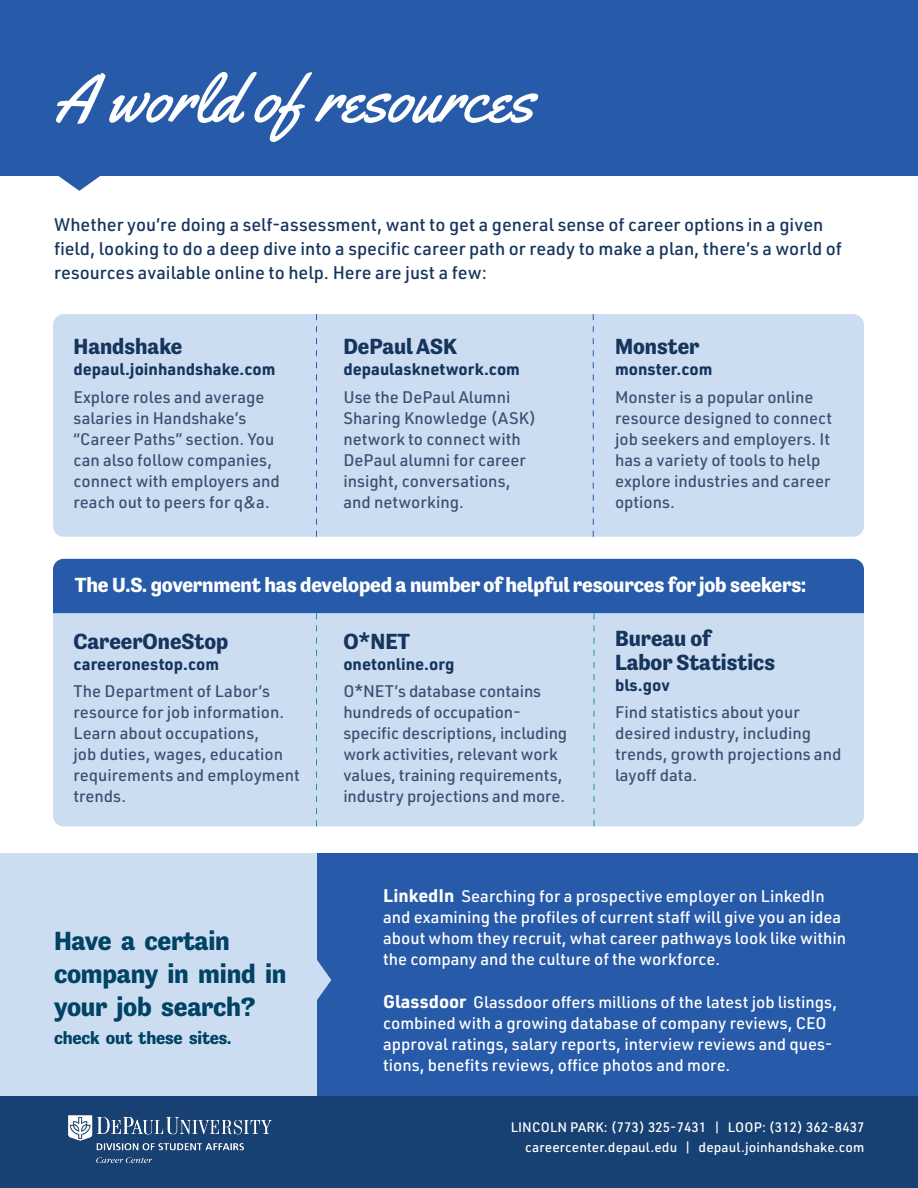
<style>
.page{position:relative;width:918px;height:1188px;background:#fff}
.page>*{position:absolute;margin:0;border:0;box-sizing:border-box;transform-origin:0 0}
.t1{font:67.95px "Yellowtail";color:#fff}
.t2{font:700 27px/33px "Tenso";letter-spacing:-.01em;color:#004363}
.t3{font:700 22.5px/24px "Tenso";color:#16355d}
.t4{font:700 21px "Tenso";letter-spacing:-.01em;color:#fff}
.t5{font:500 18px/24px "URWDIN";color:#16355d}
.t6{font:700 18px "Tenso";letter-spacing:-.01em;color:#004363}
.t7{font:500 16.5px/21px "URWDIN";color:#404f71}
.t8{font:500 16.5px/21px "URWDIN";color:#fff}
.t9{font:700 16.5px "URWDIN";color:#16355d}
.t10{font:500 13.5px/19.2px "URWDIN";letter-spacing:.01em;color:#fff;text-align:right}
.s1{font-weight:700;font-size:18px}
</style>
<div class="page">
<div style="left:53px;top:314px;width:811px;height:223px;background:#ccddf2;border-radius:11px"></div>
<div style="left:53px;top:559px;width:811px;height:267px;background:#ccddf2;border-radius:11px"></div>
<div style="left:53px;top:559px;width:811px;height:54px;background:#275ba9"></div>
<div style="left:0;top:853px;width:918px;height:254px;background:#275ba9"></div>
<div style="left:0;top:853px;width:317px;height:254px;background:#ccddf2"></div>
<svg style="left:58px;top:176px;width:42px;height:15px"></svg>
<div style="left:0;top:0;width:918px;height:176px;background:#275ba9"></div>
<svg style="left:316px;top:613px;width:1px;height:213px"></svg>
<svg style="left:594px;top:613px;width:1px;height:213px"></svg>
<svg style="left:317px;top:960px;width:14px;height:40px"></svg>
<svg style="left:316px;top:314px;width:1px;height:223px"></svg>
<svg style="left:593px;top:314px;width:1px;height:223px"></svg>
<div style="left:0;top:1096px;width:918px;height:92px;background:#184173"></div>
<img style="left:68px;top:1115px;width:204px;height:49px">
<h1 class="t1" style="left:54px;top:56px;width:482px">A world of resources</h1>
<p class="t5" style="left:54px;top:212px;width:790px">Whether you’re doing a self-assessment, want to get a general sense of career options in a given field, looking to do a deep dive into a specific career path or ready to make a plan, there’s a world of resources available online to help. Here are just a few:</p>
<h3 class="t3" style="left:73px;top:334px;width:110px">Handshake</h3>
<p class="t9" style="left:73px;top:357px;width:204px">depaul.joinhandshake.com</p>
<p class="t7" style="left:73px;top:386px;width:208px">Explore roles and average salaries in Handshake’s “Career Paths” section. You can also follow companies, connect with employers and reach out to peers for q&amp;a.</p>
<h3 class="t3" style="left:343px;top:334px;width:115px">DePaul ASK</h3>
<p class="t9" style="left:343px;top:357px;width:178px">depaulasknetwork.com</p>
<p class="t7" style="left:343px;top:386px;width:195px">Use the DePaul Alumni<br>Sharing Knowledge (ASK) network to connect with<br>DePaul alumni for career insight, conversations, and networking.</p>
<h3 class="t3" style="left:615px;top:334px;width:86px">Monster</h3>
<p class="t9" style="left:615px;top:357px;width:99px">monster.com</p>
<p class="t7" style="left:615px;top:386px;width:219px">Monster is a popular online resource designed to connect job seekers and employers. It has a variety of tools to help explore industries and career options.</p>
<p class="t4" style="left:75px;top:573px;width:733px">The U.S. government has developed a number of helpful resources for job seekers:</p>
<h3 class="t3" style="left:73px;top:629px;width:156px">CareerOneStop</h3>
<p class="t9" style="left:73px;top:653px;width:147px">careeronestop.com</p>
<h3 class="t3" style="left:343px;top:629px;width:68px">O*NET</h3>
<p class="t9" style="left:343px;top:653px;width:113px">onetonline.org</p>
<p class="t7" style="left:73px;top:680px;width:228px">The Department of Labor’s resource for job information.<br>Learn about occupations,<br>job duties, wages, education requirements and employment trends.</p>
<p class="t7" style="left:343px;top:680px;width:225px">O*NET’s database contains hundreds of occupation&shy;specific descriptions, including work activities, relevant work values, training requirements, industry projections and more.</p>
<h3 class="t3" style="left:615px;top:626px;width:162px">Bureau of<br>Labor Statistics</h3>
<p class="t9" style="left:615px;top:674px;width:56px">bls.gov</p>
<p class="t7" style="left:615px;top:701px;width:228px">Find statistics about your desired industry, including trends, growth projections and layoff data.</p>
<h2 class="t2" style="left:54px;top:924px;width:234px">Have a certain company in mind in your job search?</h2>
<p class="t6" style="left:54px;top:1028px;width:179px">check out these sites.</p>
<p class="t8" style="left:383px;top:885px;width:465px"><span class="s1">LinkedIn</span> Searching for a prospective employer on LinkedIn and examining the profiles of current staff will give you an idea about whom they recruit, what career pathways look like within the company and the culture of the workforce.</p>
<p class="t8" style="left:383px;top:991px;width:455px"><span class="s1">Glassdoor</span> Glassdoor offers millions of the latest job listings, combined with a growing database of company reviews, CEO approval ratings, salary reports, interview reviews and ques&shy;tions, benefits reviews, office photos and more.</p>
<p class="t10" style="left:511px;top:1118px;width:355px">LINCOLN PARK: (773) 325-7431 | LOOP: (312) 362-8437 careercenter.depaul.edu | depaul.joinhandshake.com</p>
</div>
